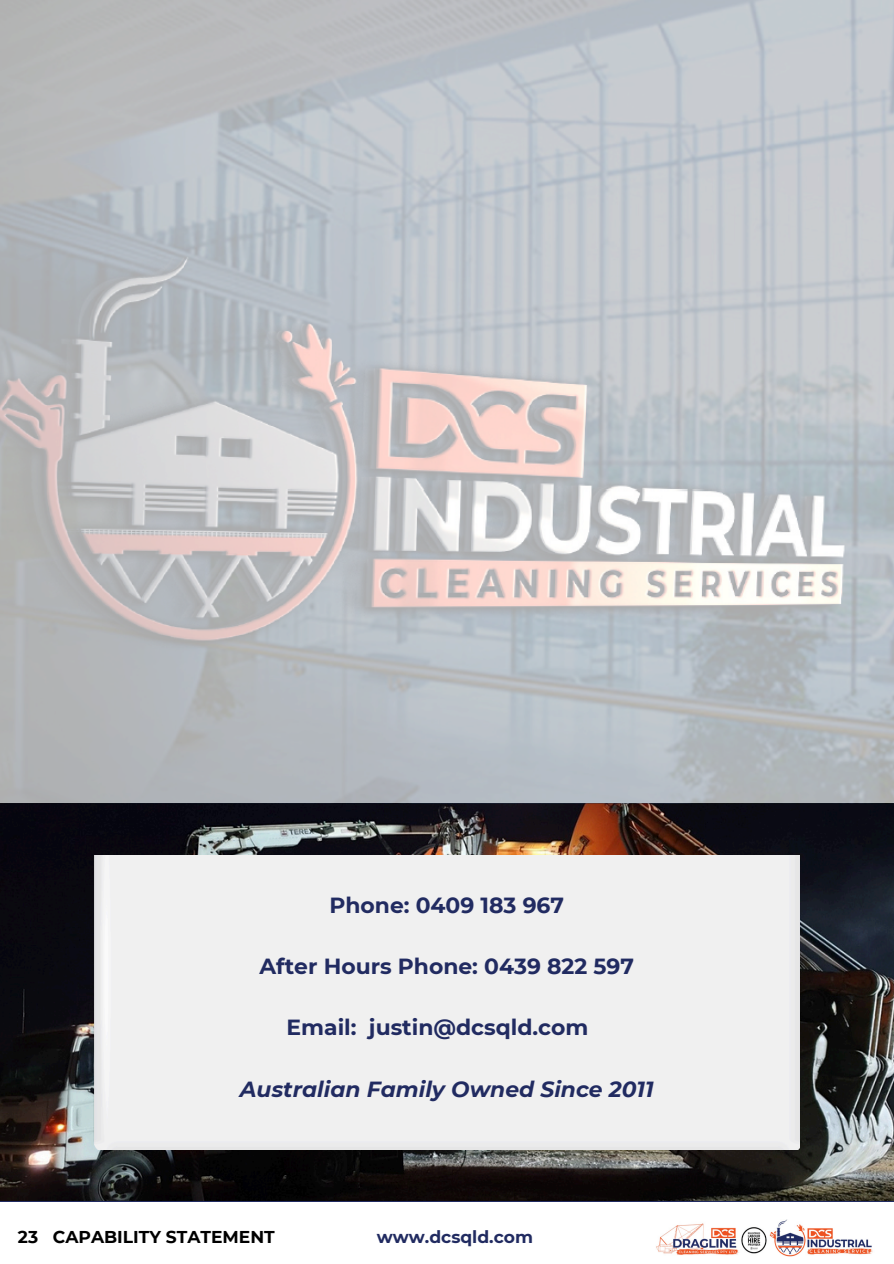
<style>
.page{position:relative;width:894px;height:1264px;background:#fff}
.page>*{position:absolute;margin:0;border:0;box-sizing:border-box;transform-origin:0 0}
.t1{font:700 21.9px "Montserrat";color:#212b61}
.t2{font:italic 700 21.9px "Montserrat";color:#212b61}
.t3{font:700 17.1px "Montserrat";color:#000}
.t4{font:700 17.1px "Montserrat";color:#212b61}
</style>
<div class="page">
<img style="left:656px;top:1219px;width:217px;height:37px">
<hr style="left:0;top:1198px;width:893px;height:3px;background:#212b61">
<img style="left:0;top:0;width:893px;height:1200px">
<div style="left:94px;top:855px;width:705px;height:294px;background:#f0f0f0"></div>
<p class="t1" style="left:329px;top:891px;width:236px">Phone: 0409 183 967</p>
<h1 class="t1" style="left:259px;top:952px;width:376px">After Hours Phone: 0439 822 597</h1>
<h1 class="t1" style="left:286px;top:1014px;width:303px">Email: justin@dcsqld.com</h1>
<h1 class="t2" style="left:240px;top:1075px;width:415px">Australian Family Owned Since 2011</h1>
<h1 class="t3" style="left:18px;top:1226px;width:258px">23 CAPABILITY STATEMENT</h1>
<h1 class="t4" style="left:376px;top:1226px;width:158px">www.dcsqld.com</h1>
</div>
